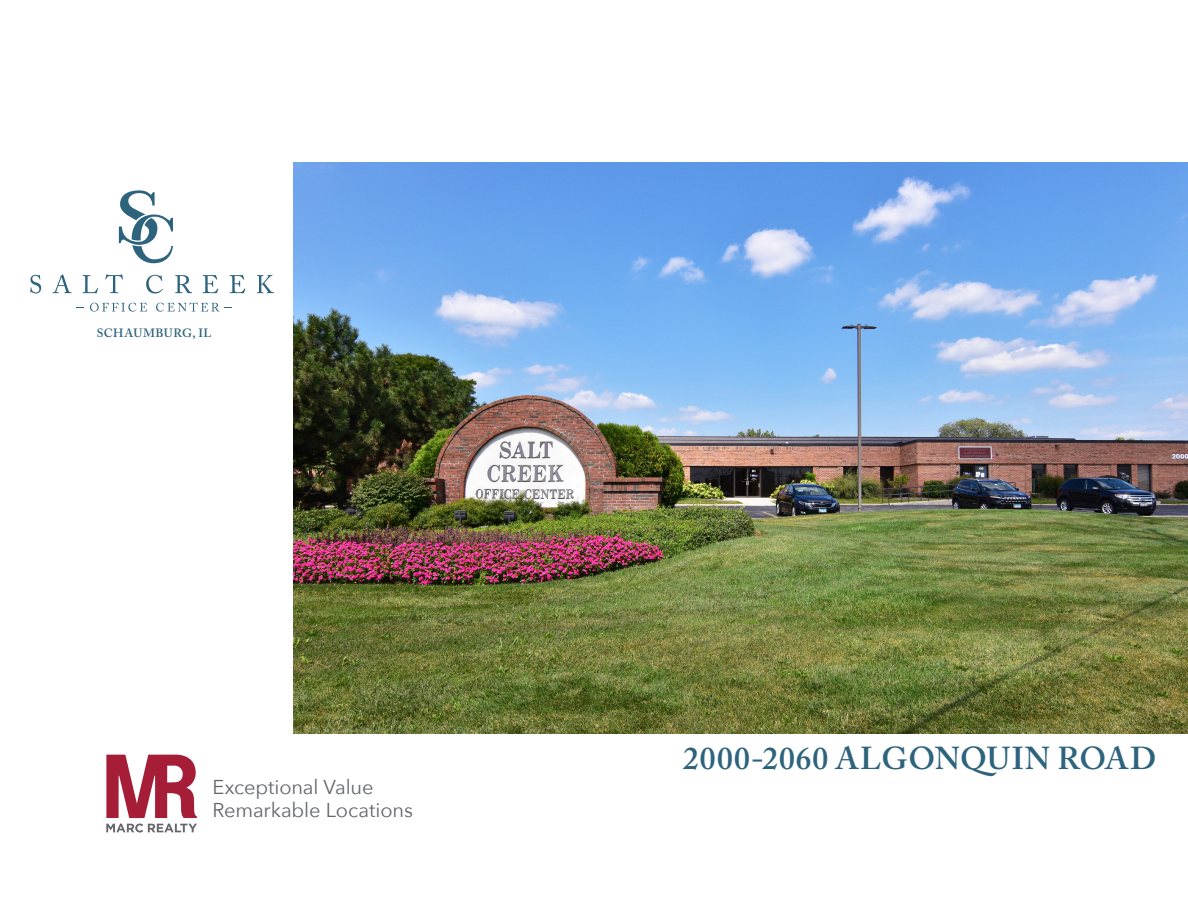
<style>
.page{position:relative;width:1188px;height:918px;background:#fff}
.page>*{position:absolute;margin:0;border:0;box-sizing:border-box;transform-origin:0 0}
.t1{font:600 31.5px "Adobe Caslon Pro";letter-spacing:.03em;color:#2d637d}
.t2{font:20.1px/23px "Avenir Next";letter-spacing:-.005em;color:#63656a}
.t3{font:600 12px "Adobe Caslon Pro";letter-spacing:.035em;color:#2d637d}
</style>
<div class="page">
<img style="left:294px;top:163px;width:894px;height:570px">
<svg style="left:30px;top:275px;width:11px;height:18px"></svg>
<svg style="left:53px;top:274px;width:19px;height:19px"></svg>
<svg style="left:83px;top:275px;width:15px;height:18px"></svg>
<svg style="left:105px;top:274px;width:18px;height:19px"></svg>
<svg style="left:146px;top:275px;width:17px;height:18px"></svg>
<svg style="left:175px;top:275px;width:17px;height:18px"></svg>
<svg style="left:203px;top:275px;width:15px;height:18px"></svg>
<svg style="left:230px;top:275px;width:15px;height:18px"></svg>
<svg style="left:257px;top:275px;width:17px;height:18px"></svg>
<svg style="left:90px;top:303px;width:57px;height:9px"></svg>
<svg style="left:119px;top:190px;width:54px;height:73px"></svg>
<svg style="left:156px;top:302px;width:76px;height:10px"></svg>
<svg style="left:106px;top:824px;width:91px;height:8px"></svg>
<svg style="left:106px;top:755px;width:91px;height:63px"></svg>
<p class="t3" style="left:97px;top:326px;width:116px">SCHAUMBURG, IL</p>
<p class="t2" style="left:212px;top:775px;width:202px">Exceptional Value<br>Remarkable Locations</p>
<h1 class="t1" style="left:683px;top:740px;width:475px">2000-2060 ALGONQUIN ROAD</h1>
</div>
